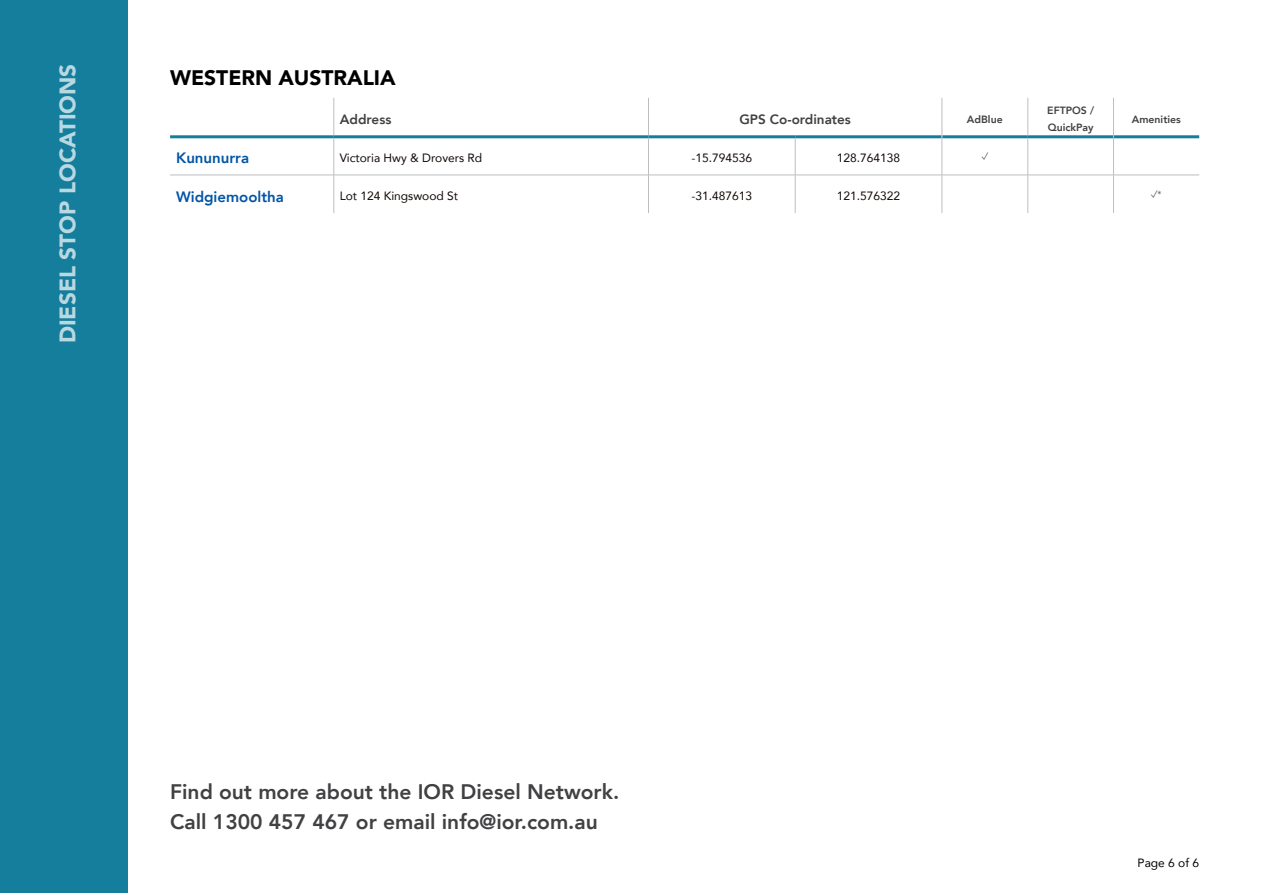
<style>
.page{position:relative;width:1263px;height:893px;background:#fff}
.page>*{position:absolute;margin:0;border:0;box-sizing:border-box;transform-origin:0 0}
.t1{font:900 22.5px "Avenir";color:#b9d8e1}
.t2{font:800 21px/30px "Avenir";color:#414042}
.t3{font:900 21px "Avenir";color:#000}
.t4{font:800 15px "Avenir";color:#0054a6}
.t5{font:800 13.5px "Avenir";color:#414042}
.t6{font:12px "Avenir";color:#100906}
.t7{font:12px "Avenir";color:#000}
.t8{font:12px "Proxima Nova";color:#58595b}
.t9{font:800 10.5px/16.5px "Avenir";color:#414042}
</style>
<div class="page">
<div style="left:0;top:0;width:128px;height:893px;background:#147e9c"></div>
<hr style="left:334px;top:98px;width:1px;height:37px;background:#bcbec0">
<hr style="left:648px;top:98px;width:1px;height:37px;background:#bcbec0">
<hr style="left:170px;top:135px;width:164px;height:3px;background:#147e9c">
<hr style="left:334px;top:135px;width:314px;height:3px;background:#147e9c">
<hr style="left:648px;top:135px;width:147px;height:3px;background:#147e9c">
<hr style="left:795px;top:135px;width:147px;height:3px;background:#147e9c">
<hr style="left:942px;top:135px;width:86px;height:3px;background:#147e9c">
<hr style="left:1028px;top:135px;width:85px;height:3px;background:#147e9c">
<hr style="left:1114px;top:135px;width:85px;height:3px;background:#147e9c">
<hr style="left:334px;top:138px;width:1px;height:37px;background:#bcbec0">
<hr style="left:648px;top:138px;width:1px;height:37px;background:#bcbec0">
<hr style="left:795px;top:138px;width:1px;height:37px;background:#bcbec0">
<hr style="left:942px;top:137px;width:1px;height:38px;background:#bcbec0">
<hr style="left:1027px;top:138px;width:1px;height:37px;background:#bcbec0">
<hr style="left:1113px;top:137px;width:1px;height:38px;background:#bcbec0">
<hr style="left:170px;top:175px;width:164px;height:1px;background:#bcbec0">
<hr style="left:334px;top:175px;width:314px;height:1px;background:#bcbec0">
<hr style="left:334px;top:175px;width:1px;height:38px;background:#bcbec0">
<hr style="left:648px;top:175px;width:147px;height:1px;background:#bcbec0">
<hr style="left:648px;top:175px;width:1px;height:38px;background:#bcbec0">
<hr style="left:795px;top:175px;width:147px;height:1px;background:#bcbec0">
<hr style="left:795px;top:175px;width:1px;height:38px;background:#bcbec0">
<hr style="left:942px;top:175px;width:86px;height:1px;background:#bcbec0">
<hr style="left:942px;top:175px;width:1px;height:38px;background:#bcbec0">
<hr style="left:1028px;top:175px;width:85px;height:1px;background:#bcbec0">
<hr style="left:1027px;top:175px;width:1px;height:38px;background:#bcbec0">
<hr style="left:1113px;top:175px;width:86px;height:1px;background:#bcbec0">
<hr style="left:1113px;top:175px;width:1px;height:38px;background:#bcbec0">
<hr style="left:1113px;top:98px;width:1px;height:39px;background:#bcbec0">
<hr style="left:942px;top:98px;width:1px;height:39px;background:#bcbec0">
<hr style="left:1027px;top:98px;width:1px;height:37px;background:#bcbec0">
<h1 class="t1" style="left:49px;top:343px;width:281px;rotate:-90deg">DIESEL STOP LOCATIONS</h1>
<h2 class="t3" style="left:170px;top:59px;width:227px">WESTERN AUSTRALIA</h2>
<p class="t5" style="left:340px;top:109px;width:53px">Address</p>
<p class="t5" style="left:739px;top:109px;width:113px">GPS Co-ordinates</p>
<p class="t9" style="left:967px;top:111px;width:37px">AdBlue</p>
<p class="t9" style="left:1047px;top:102px;width:48px">EFTPOS /<br>QuickPay</p>
<p class="t9" style="left:1132px;top:111px;width:51px">Amenities</p>
<p class="t4" style="left:176px;top:146px;width:75px">Kununurra</p>
<p class="t6" style="left:340px;top:148px;width:144px">Victoria Hwy &amp; Drovers Rd</p>
<p class="t6" style="left:691px;top:148px;width:62px">-15.794536</p>
<p class="t6" style="left:837px;top:148px;width:65px">128.764138</p>
<p class="t8" style="left:982px;top:148px;width:8px">✓</p>
<p class="t4" style="left:176px;top:185px;width:109px">Widgiemooltha</p>
<p class="t6" style="left:340px;top:186px;width:120px">Lot 124 Kingswood St</p>
<p class="t6" style="left:691px;top:186px;width:62px">-31.487613</p>
<p class="t6" style="left:837px;top:186px;width:65px">121.576322</p>
<p class="t8" style="left:1151px;top:186px;width:12px">✓*</p>
<h2 class="t2" style="left:170px;top:777px;width:451px">Find out more about the IOR Diesel Network.<br>Call 1300 457 467 or email info@ior.com.au</h2>
<p class="t7" style="left:1137px;top:853px;width:63px">Page 6 of 6</p>
</div>
